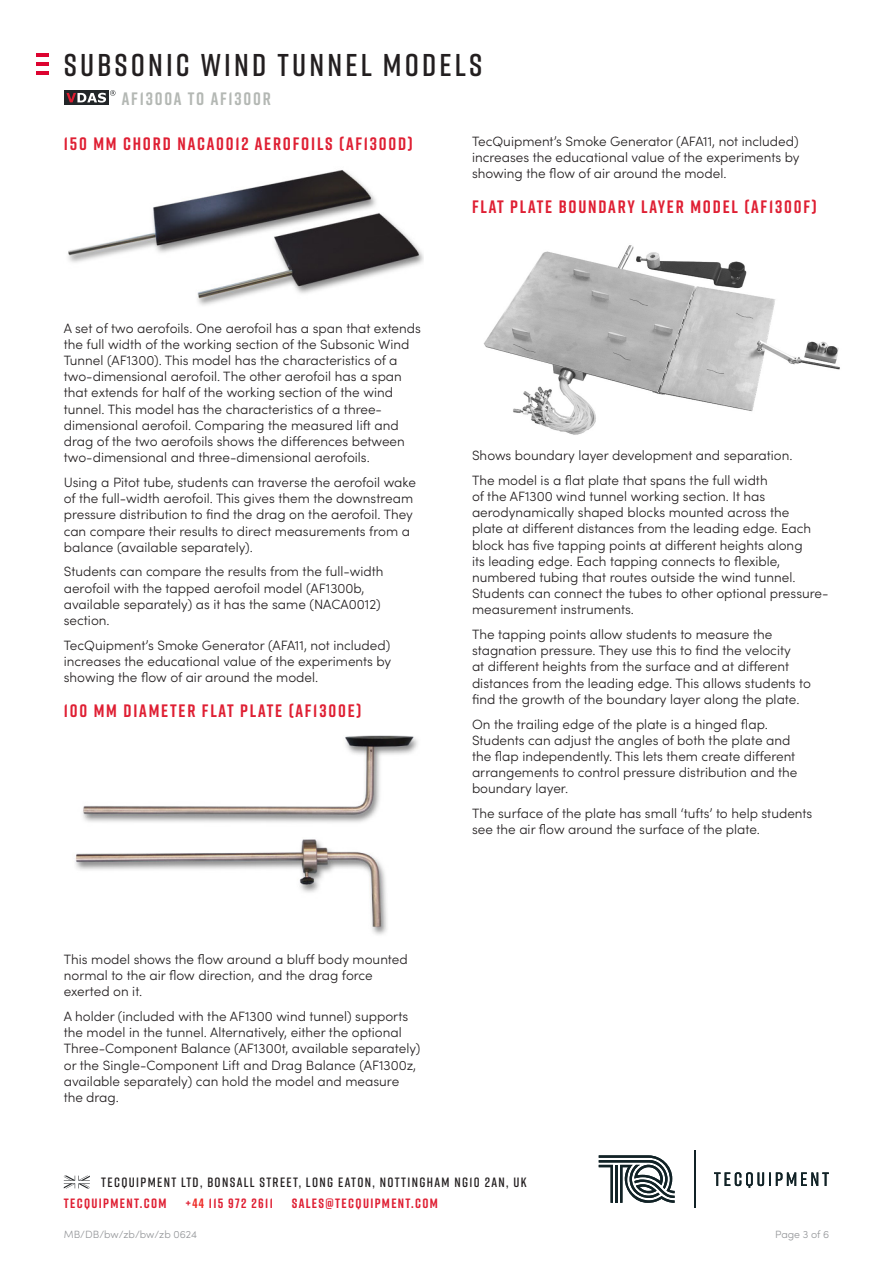
<style>
.page{position:relative;width:893px;height:1263px;background:#fff}
.page>*{position:absolute;margin:0;border:0;box-sizing:border-box;transform-origin:0 0}
.t1{font:600 31.5px "Rift";letter-spacing:.1em;color:#231f20}
.Main_heading{font:700 18px "Rift";letter-spacing:.1em;color:#df1f33}
.t2{font:700 18px "Rift";letter-spacing:.1em;color:#b4b8b4}
.Body_text{font:300 13.5px/16.2px "Sofia Pro";color:#231f20}
.t3{font:600 13.5px "Rift";letter-spacing:.1em;color:#231f20}
.t4{font:700 13.5px "Rift";letter-spacing:.1em;color:#df1f33}
.t5{font:300 10.5px "Sofia Pro";color:#939598}
.s1{color:#ee2d28}
</style>
<div class="page">
<svg style="left:599px;top:1155px;width:76px;height:48px"></svg>
<svg style="left:714px;top:1172px;width:115px;height:16px"></svg>
<hr style="left:694px;top:1150px;width:1px;height:58px;background:#112226">
<svg style="left:64px;top:1175px;width:26px;height:13px"></svg>
<div style="left:64px;top:90px;width:45px;height:15px;background:#222628"></div>
<svg style="left:66px;top:90px;width:50px;height:13px"></svg>
<hr style="left:36px;top:53px;width:13px;height:4px;background:#dd0330">
<hr style="left:36px;top:62px;width:13px;height:4px;background:#dd0330">
<hr style="left:36px;top:71px;width:13px;height:4px;background:#dd0330">
<img style="left:68px;top:170px;width:355px;height:136px">
<img style="left:483px;top:245px;width:357px;height:190px">
<img style="left:75px;top:735px;width:343px;height:200px">
<h1 class="t1" style="left:64px;top:42px;width:420px">SUBSONIC WIND TUNNEL MODELS</h1>
<h2 class="t2" style="left:122px;top:86px;width:151px">AF1300A TO AF1300R</h2>
<p class="Main_heading" style="left:64px;top:131px;width:351px">150 MM CHORD NACA0012 AEROFOILS (AF1300D)</p>
<p class="Body_text" style="left:472px;top:132px;width:329px;text-align:justify">TecQuipment’s Smoke Generator (AFA11, not included) increases the educational value of the experiments by showing the flow of air around the model.</p>
<p class="Main_heading" style="left:472px;top:193px;width:346px">FLAT PLATE BOUNDARY LAYER MODEL (AF1300F)</p>
<p class="Body_text" style="left:64px;top:319px;width:359px">A set of two aerofoils. One aerofoil has a span that extends the full width of the working section of the Subsonic Wind Tunnel (AF1300). This model has the characteristics of a two-dimensional aerofoil. The other aerofoil has a span that extends for half of the working section of the wind tunnel. This model has the characteristics of a three&shy;dimensional aerofoil. Comparing the measured lift and drag of the two aerofoils shows the differences between two-dimensional and three-dimensional aerofoils.</p>
<p class="Body_text" style="left:64px;top:473px;width:354px">Using a Pitot tube, students can traverse the aerofoil wake of the full-width aerofoil. This gives them the downstream pressure distribution to find the drag on the aerofoil. They can compare their results to direct measurements from a balance (available separately).</p>
<p class="Body_text" style="left:64px;top:563px;width:321px">Students can compare the results from the full-width aerofoil with the tapped aerofoil model (AF1300b, available separately) as it has the same (NACA0012) section.</p>
<p class="Body_text" style="left:64px;top:636px;width:329px;text-align:justify">TecQuipment’s Smoke Generator (AFA11, not included) increases the educational value of the experiments by showing the flow of air around the model.</p>
<p class="Main_heading" style="left:64px;top:697px;width:299px">100 MM DIAMETER FLAT PLATE (AF1300E)</p>
<p class="Body_text" style="left:64px;top:950px;width:345px">This model shows the flow around a bluff body mounted normal to the air flow direction, and the drag force exerted on it.</p>
<p class="Body_text" style="left:64px;top:1007px;width:358px">A holder (included with the AF1300 wind tunnel) supports the model in the tunnel. Alternatively, either the optional Three-Component Balance (AF1300t, available separately) or the Single-Component Lift and Drag Balance (AF1300z, available separately) can hold the model and measure the drag.</p>
<p class="Body_text" style="left:472px;top:446px;width:322px">Shows boundary layer development and separation.</p>
<p class="Body_text" style="left:472px;top:471px;width:358px">The model is a flat plate that spans the full width<br>of the AF1300 wind tunnel working section. It has aerodynamically shaped blocks mounted across the<br>plate at different distances from the leading edge. Each block has five tapping points at different heights along<br>its leading edge. Each tapping connects to flexible, numbered tubing that routes outside the wind tunnel.<br>Students can connect the tubes to other optional pressure&shy;measurement instruments.</p>
<p class="Body_text" style="left:472px;top:625px;width:340px">The tapping points allow students to measure the stagnation pressure. They use this to find the velocity<br>at different heights from the surface and at different distances from the leading edge. This allows students to find the growth of the boundary layer along the plate.</p>
<p class="Body_text" style="left:472px;top:715px;width:327px">On the trailing edge of the plate is a hinged flap.<br>Students can adjust the angles of both the plate and the flap independently. This lets them create different arrangements to control pressure distribution and the boundary layer.</p>
<p class="Body_text" style="left:472px;top:804px;width:342px">The surface of the plate has small ‘tufts’ to help students see the air flow around the surface of the plate.</p>
<p class="t3" style="left:101px;top:1172px;width:427px">TECQUIPMENT LTD, BONSALL STREET, LONG EATON, NOTTINGHAM NG10 2AN, UK</p>
<p class="t4" style="left:64px;top:1193px;width:104px">TECQUIPMENT.COM</p>
<p class="t4" style="left:185px;top:1193px;width:89px">+<span class="s1">44</span> 115 972 2611</p>
<p class="t4" style="left:292px;top:1193px;width:148px">SALES@TECQUIPMENT.COM</p>
<p class="t5" style="left:64px;top:1227px;width:135px">MB/DB/bw/zb/bw/zb 0624</p>
<p class="t5" style="left:775px;top:1227px;width:56px">Page 3 of 6</p>
</div>
